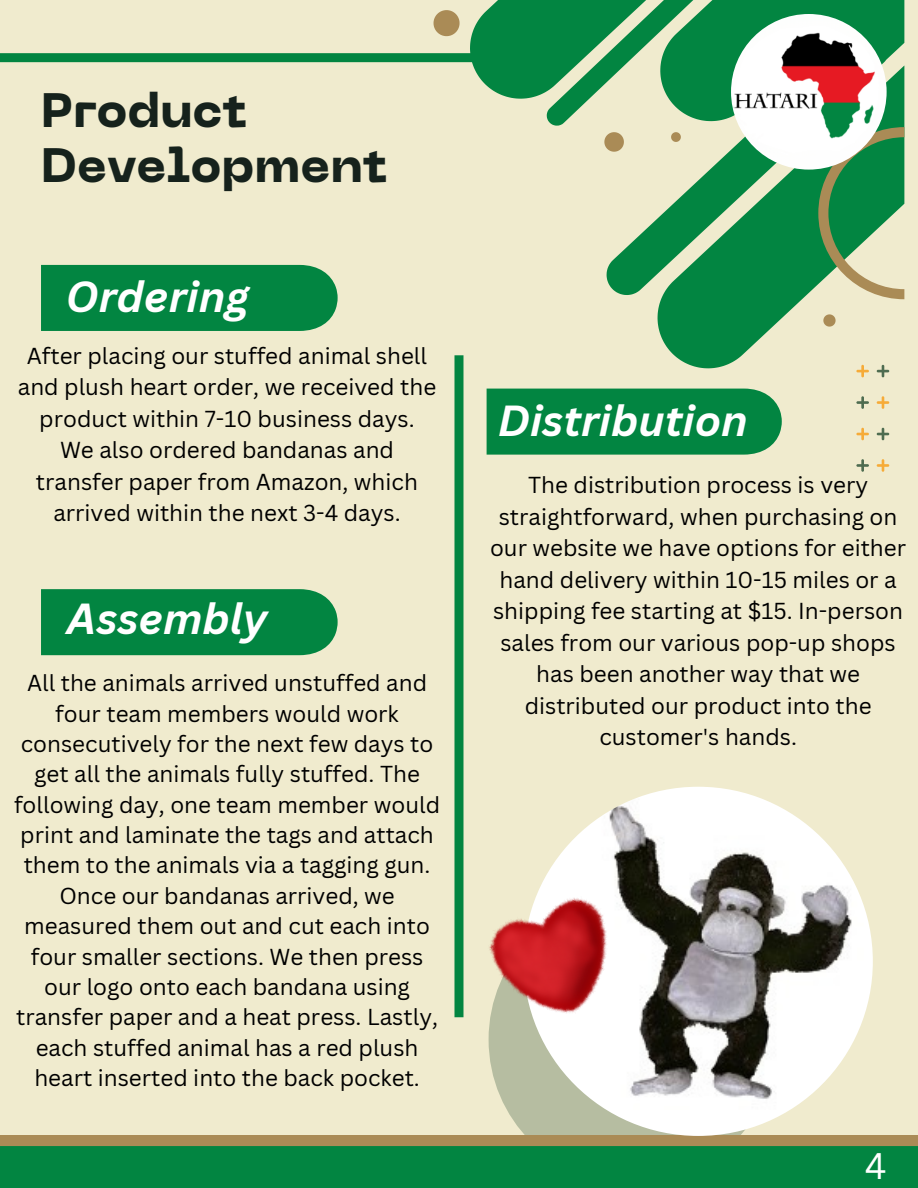
<style>
.page{position:relative;width:918px;height:1188px;background:#f0ebce}
.page>*{position:absolute;margin:0;border:0;box-sizing:border-box;transform-origin:0 0}
.t1{font:800 48px/55.2px "PP Neue Machina";color:#16221c}
.t2{font:italic 700 42.3px "Canva Sans";color:#fff}
.t3{font:36px "Canva Sans";color:#fff}
.t4{font:22.5px/30.3px "Canva Sans";color:#000;text-align:center}
</style>
<div class="page">
<div style="left:0;top:53px;width:519px;height:9px;background:#028541"></div>
<svg style="left:470px;top:0;width:434px;height:295px"></svg>
<svg style="left:658px;top:65px;width:246px;height:303px;fill:#028541"></svg>
<svg style="left:818px;top:127px;width:86px;height:172px"></svg>
<svg style="left:434px;top:10px;width:26px;height:26px"></svg>
<svg style="left:823px;top:314px;width:13px;height:13px"></svg>
<svg style="left:604px;top:132px;width:20px;height:20px"></svg>
<svg style="left:671px;top:132px;width:10px;height:10px"></svg>
<svg style="left:856px;top:459px;width:13px;height:13px"></svg>
<svg style="left:856px;top:428px;width:13px;height:12px"></svg>
<svg style="left:856px;top:396px;width:13px;height:13px"></svg>
<svg style="left:856px;top:365px;width:13px;height:12px"></svg>
<svg style="left:877px;top:459px;width:12px;height:13px"></svg>
<svg style="left:877px;top:428px;width:12px;height:12px"></svg>
<svg style="left:877px;top:396px;width:12px;height:13px"></svg>
<svg style="left:877px;top:365px;width:12px;height:12px"></svg>
<div style="left:489px;top:895px;width:288px;height:289px;background:#b6bda1;border-radius:50%"></div>
<div style="left:454px;top:355px;width:9px;height:662px;background:#028541"></div>
<svg style="left:0;top:1136px;width:918px;height:52px"></svg>
<img style="left:524px;top:787px;width:349px;height:349px;border-radius:50%">
<div style="left:41px;top:265px;width:297px;height:66px;background:#028541"></div>
<div style="left:487px;top:389px;width:295px;height:66px;background:#028541"></div>
<div style="left:41px;top:589px;width:297px;height:66px;background:#028541"></div>
<img style="left:731px;top:14px;width:156px;height:156px;border-radius:50%">
<img style="left:488px;top:888px;width:146px;height:146px">
<p class="t1" style="left:41px;top:87px;width:348px">Product<br>Development</p>
<h2 class="t2" style="left:66px;top:267px;width:185px">Ordering</h2>
<p class="t4" style="left:18px;top:339px;width:420px;line-height:31.5px">After placing our stuffed animal shell and plush heart order, we received the product within 7-10 business days.</p>
<p class="t4" style="left:36px;top:434px;width:384px;line-height:31.5px">We also ordered bandanas and transfer paper from Amazon, which arrived within the next 3-4 days.</p>
<p class="t2" style="left:67px;top:588px;width:202px">Assembly</p>
<h2 class="t4" style="left:14px;top:667px;width:428px">All the animals arrived unstuffed and four team members would work consecutively for the next few days to get all the animals fully stuffed. The following day, one team member would print and laminate the tags and attach them to the animals via a tagging gun.<br>Once our bandanas arrived, we measured them out and cut each into four smaller sections. We then press our logo onto each bandana using transfer paper and a heat press. Lastly, each stuffed animal has a red plush heart inserted into the back pocket.</h2>
<h2 class="t2" style="left:498px;top:391px;width:252px">Distribution</h2>
<p class="t4" style="left:490px;top:469px;width:418px;line-height:31.5px">The distribution process is very straightforward, when purchasing on our website we have options for either hand delivery within 10-15 miles or a shipping fee starting at $15. In-person sales from our various pop-up shops has been another way that we distributed our product into the customer's hands.</p>
<p class="t3" style="left:865px;top:1141px;width:23px">4</p>
</div>
